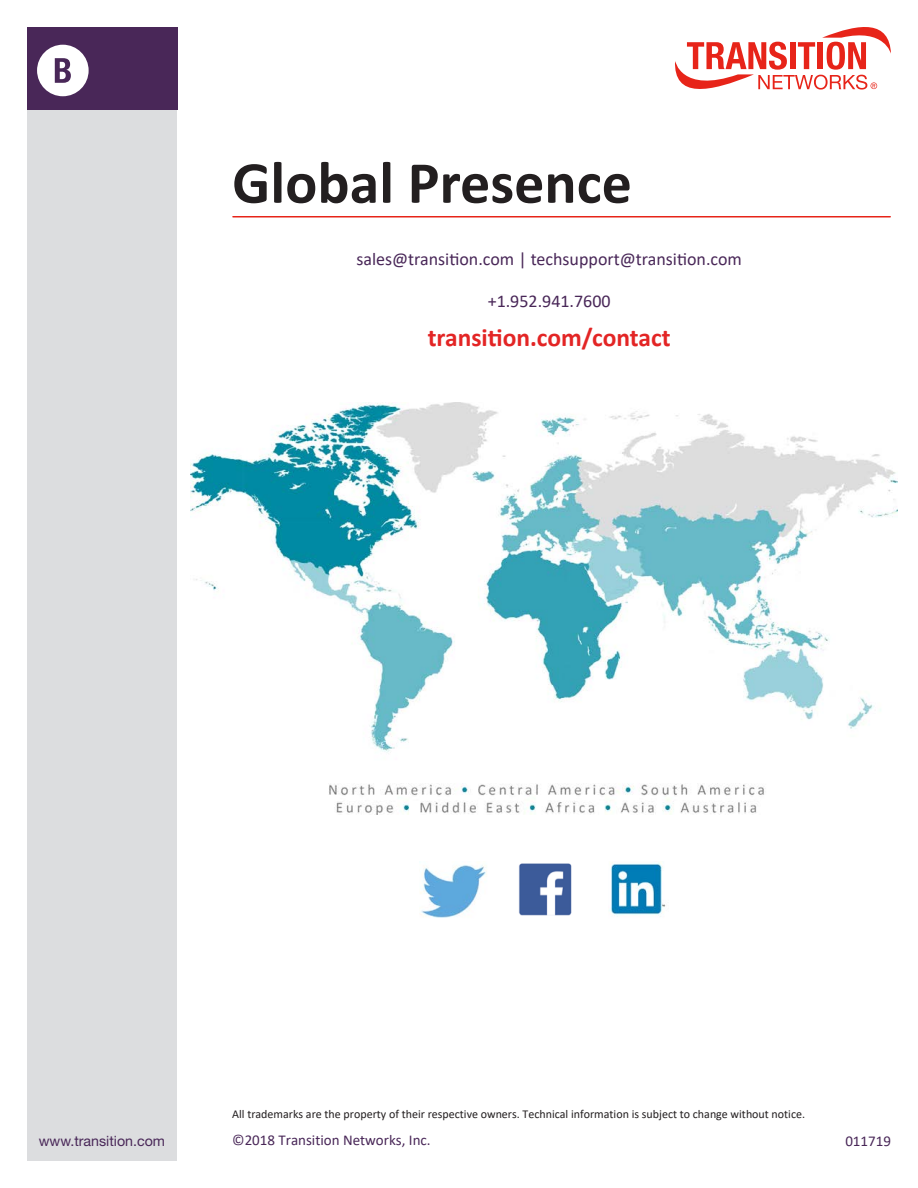
<style>
.page{position:relative;width:918px;height:1188px;background:#fff}
.page>*{position:absolute;margin:0;border:0;box-sizing:border-box;transform-origin:0 0}
.cover_page_title{font:700 60px "Calibri";color:#231f20}
._3rd_subtitle{font:700 25.5px "Calibri";color:#e32525}
.t1{font:18px "Calibri";color:#492758}
.t2{font:15px "Calibri";color:#492758}
.t3{font:14.25px "Helvetica Neue";color:#492758}
.t4{font:12px "Calibri";color:#231f20}
</style>
<div class="page">
<svg style="left:675px;top:27px;width:216px;height:63px"></svg>
<div style="left:27px;top:70px;width:150px;height:1091px;background:#dcdddf"></div>
<div style="left:27px;top:27px;width:150px;height:82px;background:#492758"></div>
<div style="left:37px;top:45px;width:52px;height:51px;background:#fff;border-radius:50%"></div>
<svg style="left:55px;top:58px;width:16px;height:25px"></svg>
<hr style="left:233px;top:216px;width:657px;height:2px;background:#e72419">
<img style="left:190px;top:403px;width:707px;height:411px">
<img style="left:420px;top:865px;width:67px;height:53px">
<img style="left:519px;top:863px;width:53px;height:53px">
<img style="left:609px;top:863px;width:57px;height:54px">
<p class="cover_page_title" style="left:232px;top:140px;width:401px">Global Presence</p>
<p class="t1" style="left:356px;top:246px;width:387px">sales@transition.com | techsupport@transition.com</p>
<p class="t1" style="left:488px;top:288px;width:124px">+1.952.941.7600</p>
<p class="_3rd_subtitle" style="left:428px;top:320px;width:244px">transition.com/contact</p>
<p class="t4" style="left:232px;top:1105px;width:574px">All trademarks are the property of their respective owners. Technical information is subject to change without notice.</p>
<p class="t3" style="left:39px;top:1132px;width:128px">www.transition.com</p>
<p class="t2" style="left:232px;top:1130px;width:200px">©2018 Transition Networks, Inc.</p>
<p class="t2" style="left:845px;top:1130px;width:47px">011719</p>
</div>
